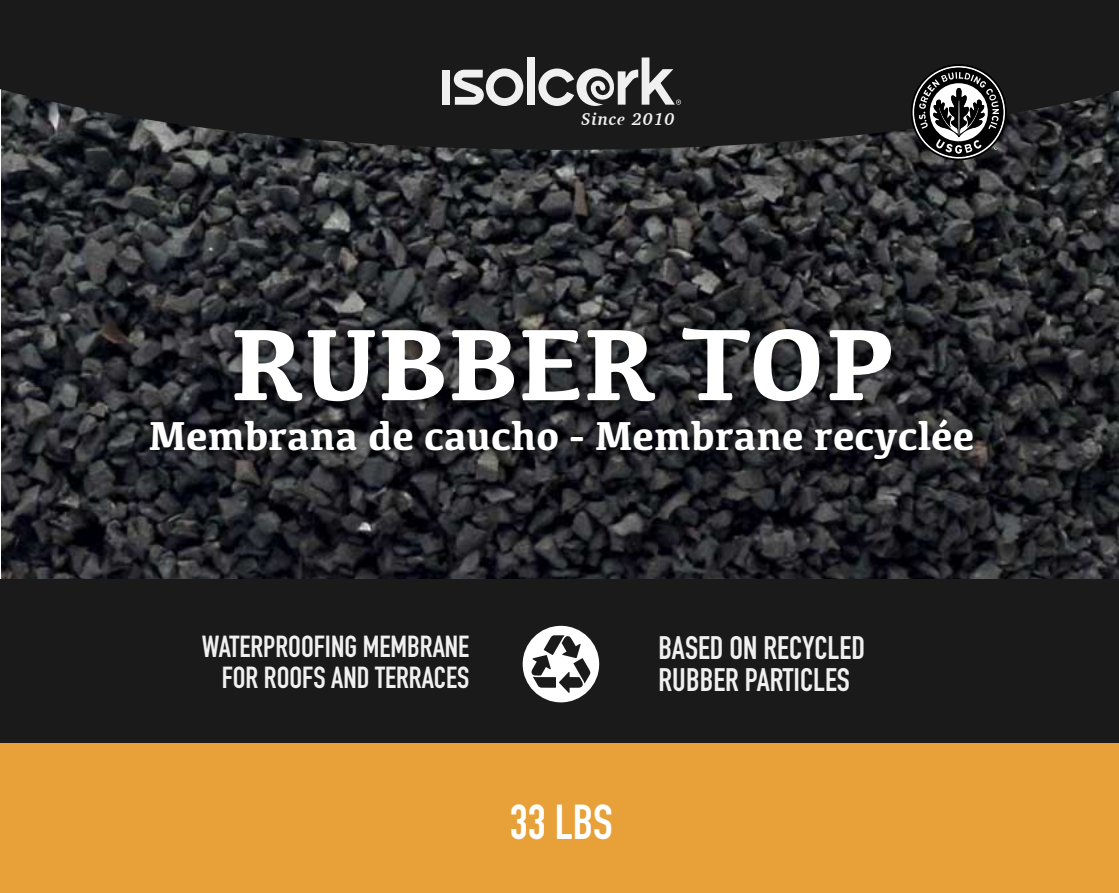
<style>
.page{position:relative;width:1119px;height:893px;background:#fff}
.page>*{position:absolute;margin:0;border:0;box-sizing:border-box;transform-origin:0 0}
.t1{font:700 105px "Kefa";color:#fff}
.t2{font:700 48.3px "DIN Condensed";color:#fff}
.t3{font:700 41.85px "Kefa";color:#fff}
.t4{font:700 32.1px/32.1px "DIN Condensed";color:#f0f0f0}
.t5{font:700 30px/31.5px "DIN Condensed";color:#f0f0f0;text-align:right}
.t6{font:italic 700 17.4px "Charter";letter-spacing:.045em;color:#f0f0f0}
</style>
<div class="page">
<img style="left:1px;top:150px;width:1118px;height:429px">
<div style="left:1px;top:579px;width:1118px;height:248px;background:#1a1a1a"></div>
<div style="left:1px;top:0;width:1118px;height:87px;background:#1a1a1a"></div>
<div style="left:1px;top:743px;width:1118px;height:149px;background:#e8a039"></div>
<svg style="left:1px;top:78px;width:1118px;height:72px;background:#212122"></svg>
<div style="left:442px;top:70px;width:8px;height:35px;background:#f0f0f0"></div>
<div style="left:527px;top:57px;width:8px;height:48px;background:#f0f0f0"></div>
<svg style="left:454px;top:68px;width:69px;height:38px"></svg>
<svg style="left:538px;top:57px;width:143px;height:49px"></svg>
<svg style="left:911px;top:64px;width:96px;height:96px"></svg>
<img style="left:136px;top:269px;width:852px;height:204px">
<div style="left:523px;top:625px;width:76px;height:77px;background:#fff;border-radius:50%"></div>
<svg style="left:531px;top:635px;width:59px;height:58px"></svg>
<p class="t6" style="left:581px;top:104px;width:95px">Since 2010</p>
<h1 class="t1" style="left:230px;top:294px;width:665px">RUBBER TOP</h1>
<h3 class="t3" style="left:149px;top:408px;width:827px">Membrana de caucho - Membrane recyclée</h3>
<p class="t5" style="left:202px;top:630px;width:269px">WATERPROOFING MEMBRANE<br>FOR ROOFS AND TERRACES</p>
<p class="t4" style="left:659px;top:631px;width:208px">BASED ON RECYCLED<br>RUBBER PARTICLES</p>
<h2 class="t2" style="left:510px;top:790px;width:104px">33 LBS</h2>
</div>
